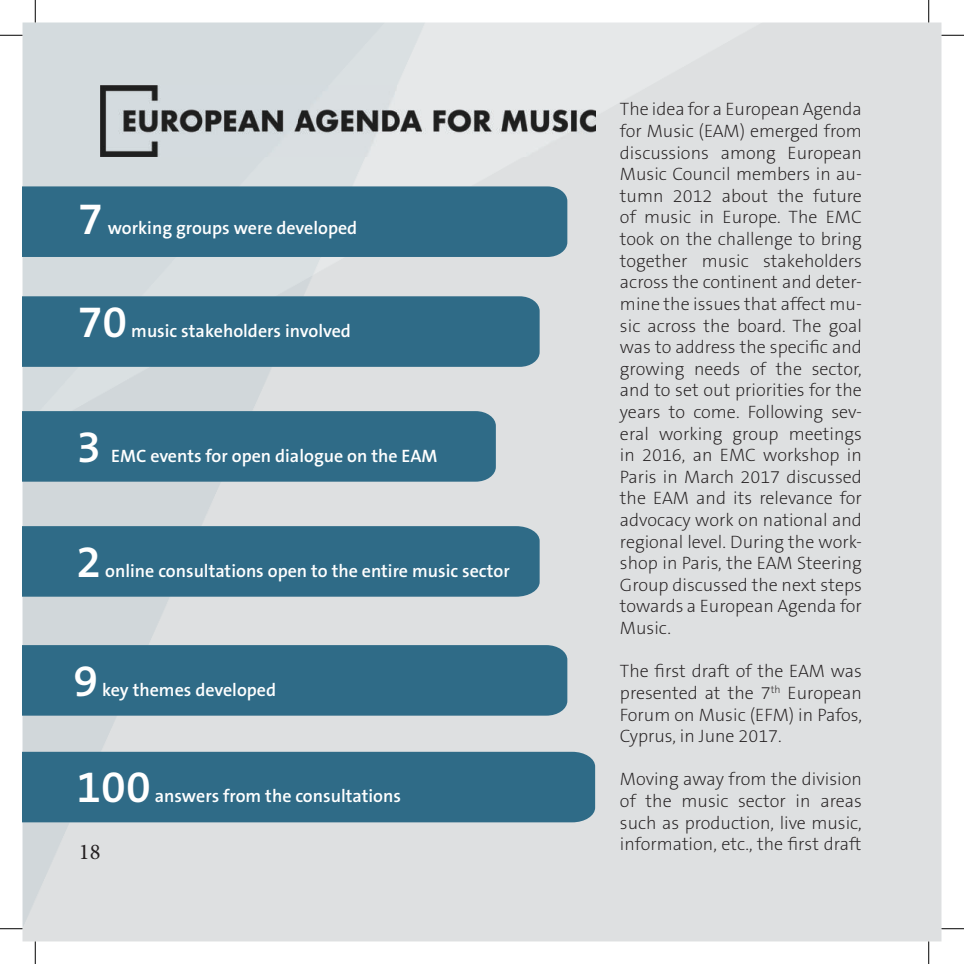
<style>
.page{position:relative;width:964px;height:964px;background:#fff}
.page>*{position:absolute;margin:0;border:0;box-sizing:border-box;transform-origin:0 0}
.t1{font:600 45px "The Sans B6";color:#fff}
.t2{font:22.5px "Minion Pro";color:#231f20}
.t3{font:200 18px/21.6px "The Sans B2";color:#231f20;text-align:justify}
.t4{font:600 18px "The Sans B6";color:#fff}
</style>
<div class="page">
<img style="left:22px;top:22px;width:919px;height:919px">
<div style="left:22px;top:411px;width:474px;height:70px;background:#2f6b87"></div>
<div style="left:22px;top:296px;width:517px;height:71px;background:#2f6b87"></div>
<div style="left:22px;top:186px;width:545px;height:71px;background:#2f6b87"></div>
<div style="left:22px;top:526px;width:517px;height:70px;background:#2f6b87"></div>
<div style="left:22px;top:645px;width:545px;height:70px;background:#2f6b87"></div>
<div style="left:22px;top:751px;width:573px;height:71px;background:#2f6b87"></div>
<img style="left:101px;top:86px;width:494px;height:70px">
<svg style="left:0;top:35px;width:22px;height:1px"></svg>
<svg style="left:941px;top:35px;width:22px;height:1px"></svg>
<svg style="left:0;top:928px;width:22px;height:1px"></svg>
<svg style="left:941px;top:928px;width:22px;height:1px"></svg>
<svg style="left:35px;top:0;width:1px;height:22px"></svg>
<svg style="left:35px;top:941px;width:1px;height:22px"></svg>
<svg style="left:928px;top:0;width:1px;height:22px"></svg>
<svg style="left:928px;top:941px;width:1px;height:22px"></svg>
<h1 class="t1" style="left:78px;top:199px;width:26px">7</h1>
<p class="t4" style="left:108px;top:220px;width:251px">working groups were developed</p>
<h1 class="t1" style="left:78px;top:301px;width:51px">70</h1>
<p class="t4" style="left:131px;top:322px;width:221px">music stakeholders involved</p>
<h1 class="t1" style="left:76px;top:426px;width:26px">3</h1>
<p class="t4" style="left:111px;top:447px;width:328px">EMC events for open dialogue on the EAM</p>
<h1 class="t1" style="left:76px;top:541px;width:26px">2</h1>
<p class="t4" style="left:105px;top:562px;width:406px">online consultations open to the entire music sector</p>
<h1 class="t1" style="left:73px;top:660px;width:26px">9</h1>
<p class="t4" style="left:102px;top:681px;width:175px">key themes developed</p>
<h1 class="t1" style="left:76px;top:767px;width:76px">100</h1>
<p class="t4" style="left:155px;top:788px;width:248px">answers from the consultations</p>
<p class="t2" style="left:79px;top:837px;width:23px">18</p>
<p class="t2" style="left:89px;top:838px;width:23px">18</p>
<p class="t3" style="left:620px;top:99px;width:243px">The idea for a European Agenda for Music (EAM) emerged from discussions among European Music Council members in au&shy;tumn 2012 about the future of music in Europe. The EMC took on the challenge to bring together music stakeholders across the continent and deter&shy;mine the issues that affect mu&shy;sic across the board. The goal was to address the specific and growing needs of the sector, and to set out priorities for the years to come. Following sev&shy;eral working group meetings in 2016, an EMC workshop in Paris in March 2017 discussed the EAM and its relevance for advocacy work on national and regional level. During the work&shy;shop in Paris, the EAM Steering Group discussed the next steps towards a European Agenda for Music.</p>
<p class="t3" style="left:620px;top:661px;width:243px">The first draft of the EAM was presented at the 7<sup>th</sup> European Forum on Music (EFM) in Pafos, Cyprus, in June 2017.</p>
<p class="t3" style="left:620px;top:769px;width:243px">Moving away from the division of the music sector in areas such as production, live music, information, etc., the first draft</p>
</div>
